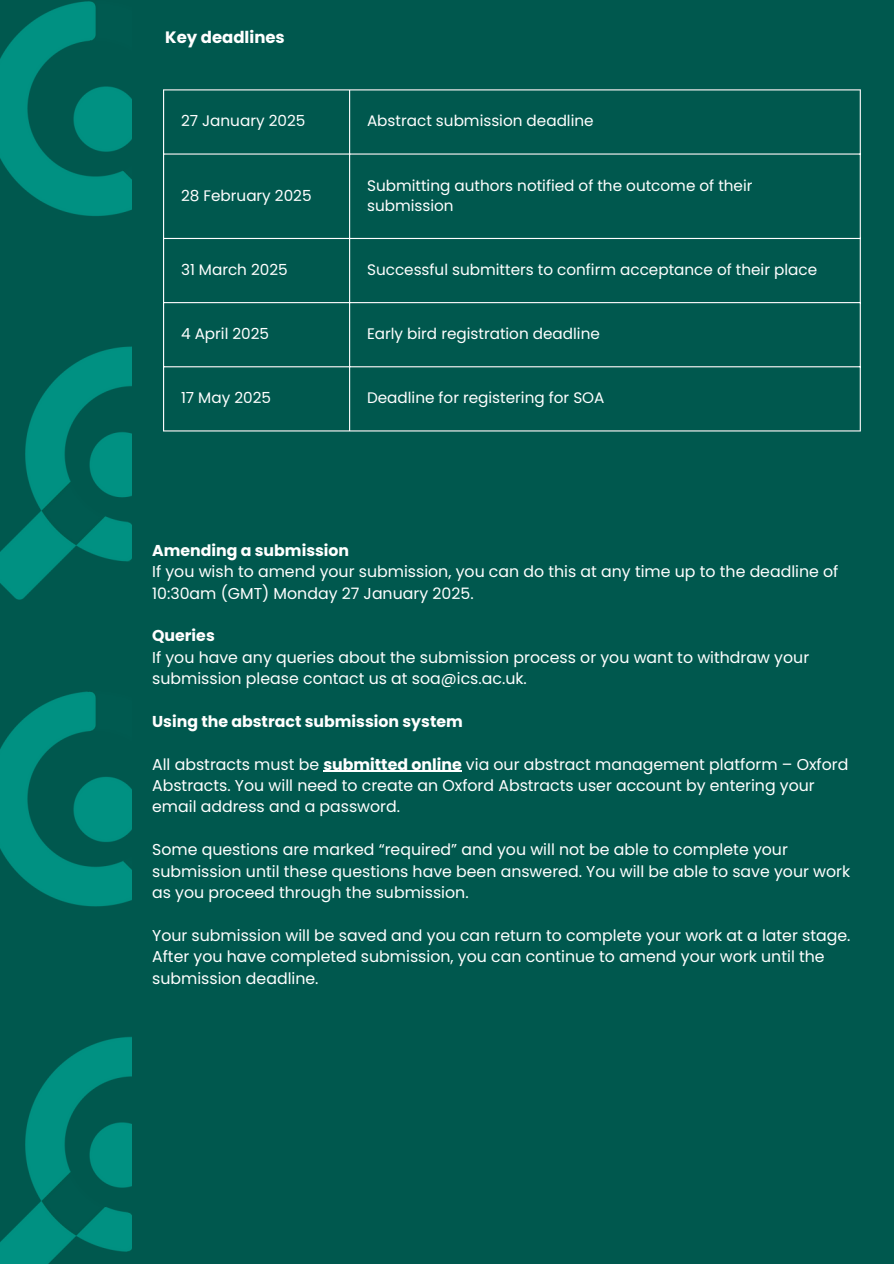
<style>
.page{position:relative;width:894px;height:1264px;background:#fff}
.page>*{position:absolute;margin:0;border:0;box-sizing:border-box;transform-origin:0 0}
.t1{font:700 16.5px "Poppins";color:#fff}
.t2{font:15.75px/21.3px "Poppins";color:#fff}
.t3{font:700 15.75px "Poppins";color:#fff}
.t4{font:15.3px/20.2px "Poppins";color:#fff}
.s1{font-weight:700}
</style>
<div class="page">
<div style="left:0;top:0;width:893px;height:1263px;background:#00584e"></div>
<svg style="left:164px;top:89px;width:697px;height:179px"></svg>
<hr style="left:163px;top:90px;width:1px;height:340px;background:#fff">
<hr style="left:349px;top:90px;width:1px;height:340px;background:#fff">
<hr style="left:859px;top:90px;width:1px;height:340px;background:#fff">
<hr style="left:163px;top:89px;width:697px;height:1px;background:#fff">
<hr style="left:163px;top:153px;width:697px;height:2px;background:#fff">
<hr style="left:163px;top:238px;width:697px;height:1px;background:#fff">
<hr style="left:163px;top:302px;width:697px;height:1px;background:#fff">
<hr style="left:163px;top:366px;width:697px;height:1px;background:#fff">
<hr style="left:163px;top:430px;width:697px;height:1px;background:#fff">
<hr style="left:323px;top:770px;width:138px;height:2px;background:#fff">
<img style="left:0;top:1px;width:132px;height:1262px">
<p class="t1" style="left:165px;top:26px;width:121px">Key deadlines</p>
<p class="t4" style="left:181px;top:111px;width:126px">27 January 2025</p>
<h1 class="t4" style="left:367px;top:111px;width:228px">Abstract submission deadline</h1>
<p class="t4" style="left:181px;top:185px;width:132px">28 February 2025</p>
<p class="t4" style="left:367px;top:175px;width:387px">Submitting authors notified of the outcome of their submission</p>
<p class="t4" style="left:181px;top:259px;width:108px">31 March 2025</p>
<p class="t4" style="left:367px;top:259px;width:451px">Successful submitters to confirm acceptance of their place</p>
<p class="t4" style="left:181px;top:324px;width:90px">4 April 2025</p>
<p class="t4" style="left:367px;top:324px;width:234px">Early bird registration deadline</p>
<p class="t4" style="left:181px;top:388px;width:91px">17 May 2025</p>
<p class="t4" style="left:367px;top:388px;width:239px">Deadline for registering for SOA</p>
<p class="t3" style="left:152px;top:539px;width:198px">Amending a submission</p>
<p class="t2" style="left:152px;top:561px;width:687px">If you wish to amend your submission, you can do this at any time up to the deadline of<br>10:30am (GMT) Monday 27 January 2025.</p>
<p class="t3" style="left:152px;top:625px;width:64px">Queries</p>
<p class="t2" style="left:152px;top:646px;width:658px">If you have any queries about the submission process or you want to withdraw your submission please contact us at soa@ics.ac.uk.</p>
<p class="t3" style="left:152px;top:710px;width:312px">Using the abstract submission system</p>
<h1 class="t2" style="left:152px;top:753px;width:697px">All abstracts must be <span class="s1">submitted online</span> via our abstract management platform – Oxford<br>Abstracts. You will need to create an Oxford Abstracts user account by entering your email address and a password.</h1>
<p class="t2" style="left:152px;top:839px;width:699px">Some questions are marked “required” and you will not be able to complete your submission until these questions have been answered. You will be able to save your work as you proceed through the submission.</p>
<p class="t2" style="left:152px;top:924px;width:699px">Your submission will be saved and you can return to complete your work at a later stage.<br>After you have completed submission, you can continue to amend your work until the submission deadline.</p>
</div>
